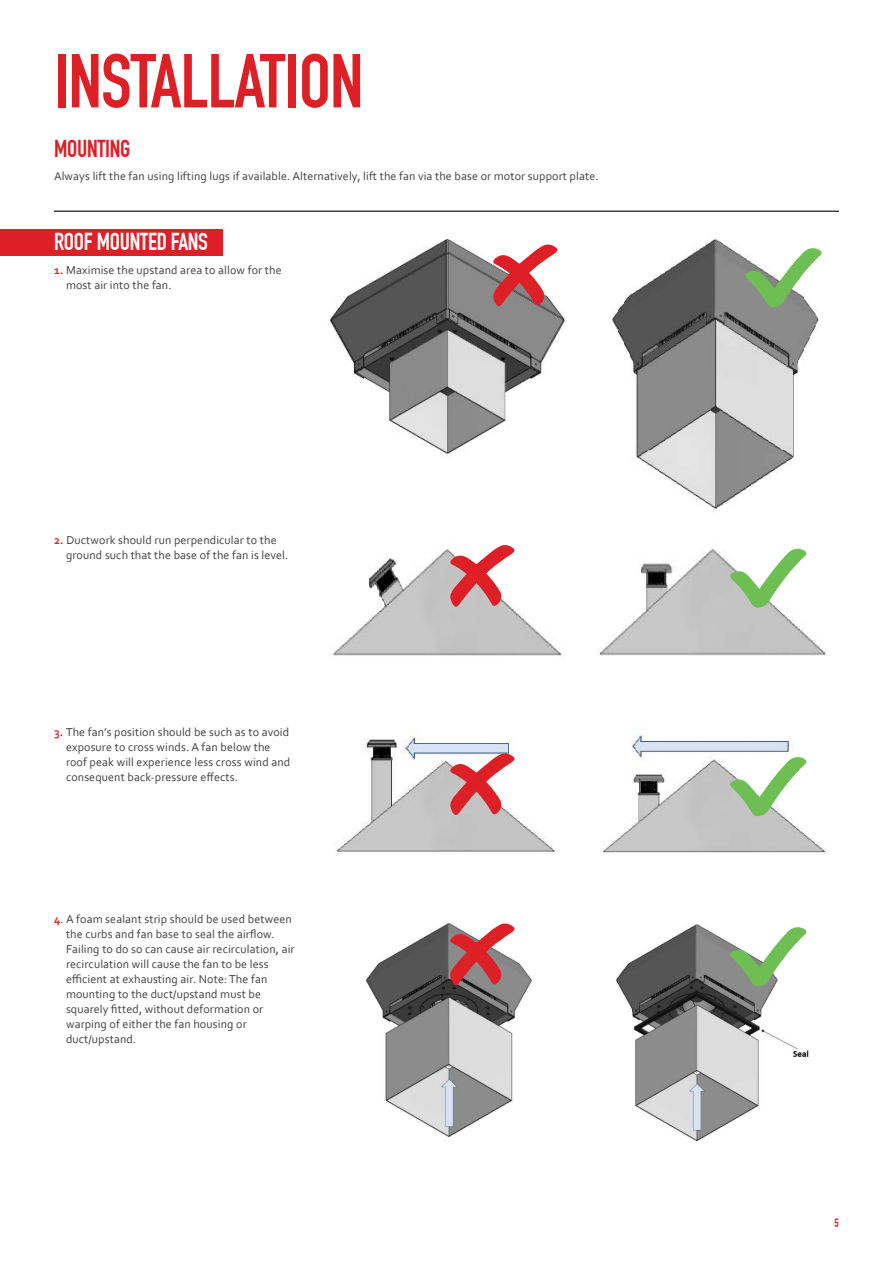
<style>
.page{position:relative;width:893px;height:1263px;background:#fff}
.page>*{position:absolute;margin:0;border:0;box-sizing:border-box;transform-origin:0 0}
.t1{font:700 75px "DIN Condensed";letter-spacing:-.01em;color:#dd1f26}
.t2{font:700 24px "DIN Condensed";letter-spacing:-.01em;color:#fff}
.t3{font:700 24px "DIN Condensed";letter-spacing:-.01em;color:#dd1f26}
.t4{font:12px/15px "Corbel";letter-spacing:.01em;color:#414042}
.t5{font:700 11.55px "DIN Condensed";color:#dd1f26}
.s1{font-weight:700;color:#dd1f26}
</style>
<div class="page">
<div style="left:0;top:229px;width:223px;height:27px;background:#dd1f26"></div>
<img style="left:328px;top:239px;width:237px;height:215px">
<img style="left:332px;top:548px;width:230px;height:108px">
<img style="left:336px;top:733px;width:219px;height:121px">
<img style="left:365px;top:923px;width:167px;height:214px">
<img style="left:616px;top:924px;width:193px;height:218px">
<img style="left:598px;top:548px;width:228px;height:108px">
<img style="left:603px;top:733px;width:224px;height:120px">
<img style="left:612px;top:238px;width:207px;height:272px">
<hr style="left:54px;top:210px;width:785px;height:2px;background:#414042">
<svg style="left:745px;top:247px;width:77px;height:61px"></svg>
<svg style="left:730px;top:548px;width:77px;height:60px"></svg>
<svg style="left:730px;top:756px;width:77px;height:60px"></svg>
<svg style="left:730px;top:926px;width:77px;height:61px"></svg>
<svg style="left:493px;top:244px;width:65px;height:62px"></svg>
<svg style="left:450px;top:545px;width:65px;height:62px"></svg>
<svg style="left:450px;top:753px;width:65px;height:62px"></svg>
<svg style="left:450px;top:923px;width:65px;height:62px"></svg>
<h1 class="t1" style="left:54px;top:37px;width:311px">INSTALLATION</h1>
<h2 class="t3" style="left:54px;top:134px;width:78px">MOUNTING</h2>
<p class="t4" style="left:54px;top:168px;width:546px">Always lift the fan using lifting lugs if available. Alternatively, lift the fan via the base or motor support plate.</p>
<h2 class="t2" style="left:54px;top:228px;width:156px">ROOF MOUNTED FANS</h2>
<p class="t4" style="left:66px;top:262px;width:217px;text-indent:-12px"><span class="s1">1.</span> Maximise the upstand area to allow for the most air into the fan.</p>
<p class="t4" style="left:66px;top:532px;width:224px;text-indent:-12px"><span class="s1">2.</span> Ductwork should run perpendicular to the ground such that the base of the fan is level.</p>
<p class="t4" style="left:66px;top:724px;width:226px;text-indent:-12px"><span class="s1">3.</span> The fan’s position should be such as to avoid exposure to cross winds. A fan below the roof peak will experience less cross wind and consequent back-pressure effects.</p>
<p class="t4" style="left:66px;top:911px;width:230px;text-indent:-12px"><span class="s1">4</span>. A foam sealant strip should be used between the curbs and fan base to seal the airflow.<br>Failing to do so can cause air recirculation, air recirculation will cause the fan to be less efficient at exhausting air. Note: The fan mounting to the duct/upstand must be squarely fitted, without deformation or warping of either the fan housing or duct/upstand.</p>
<p class="t5" style="left:835px;top:1216px;width:6px">5</p>
</div>
